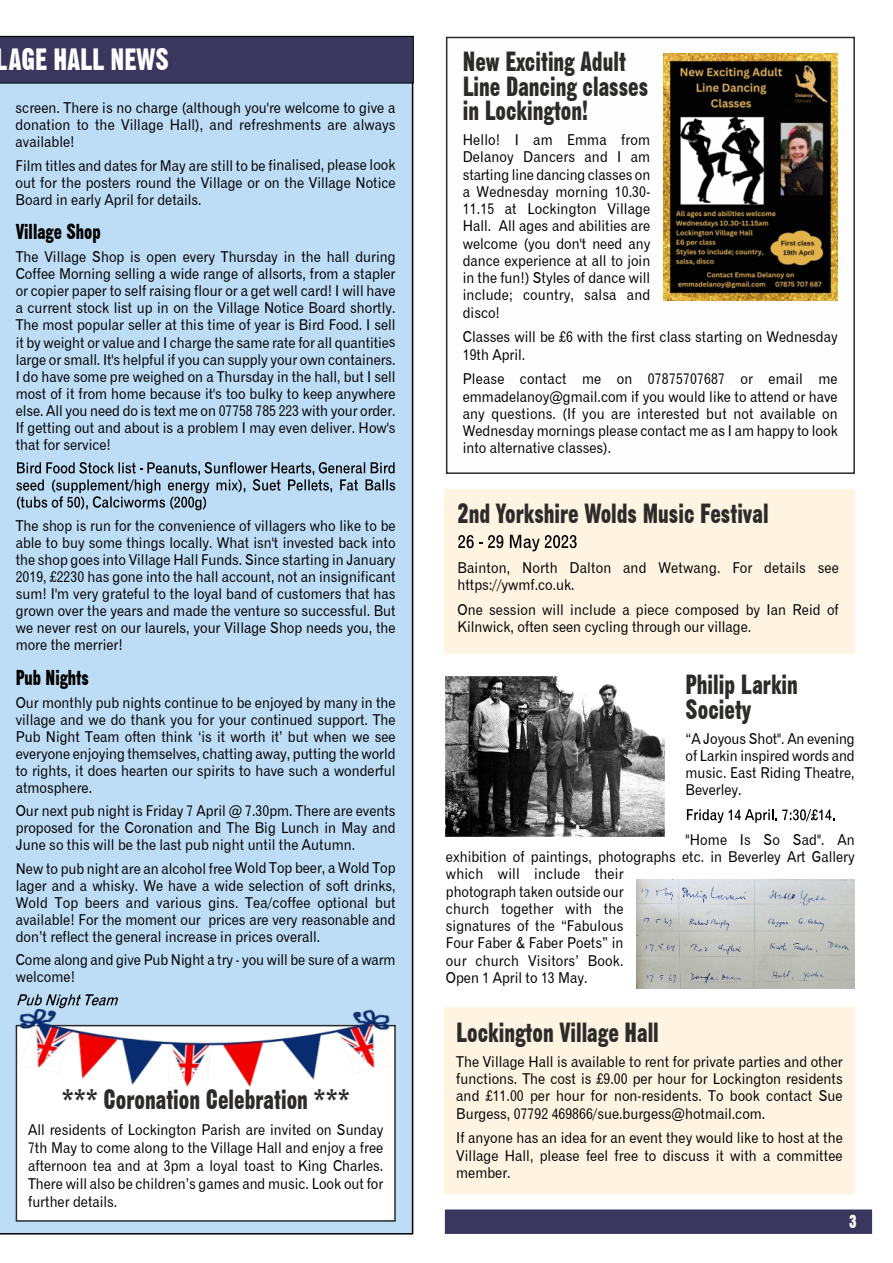
<style>
.page{position:relative;width:893px;height:1263px;background:#fff}
.page>*{position:absolute;margin:0;border:0;box-sizing:border-box;transform-origin:0 0}
.t1{font:30px "font 0000000029 d 6 f 03 c";color:#fff;scale:.9 1}
.t2{font:27px/24.8px "font 0000000029 d 6 f 03 c";color:#2c2b2a;scale:.9 1}
.t3{font:21px "font 0000000029 d 6 f 03 c";color:#000;scale:.9 1}
.t4{font:18px "font 0000000029 d 6 f 03 c";color:#fff;scale:.9 1}
.t5{font:15px/17.1px "font 0000000029 d 6 f 03 c";color:#000;text-align:justify;scale:.9 1}
</style>
<div class="page">
<div style="left:446px;top:37px;width:409px;height:437px;background:#fefefe;border:2px solid #2c2b2a"></div>
<div style="left:0;top:83px;width:413px;height:1151px;background:#bddcf5"></div>
<div style="left:445px;top:1209px;width:427px;height:25px;background:#3a375e;border:2px solid #3a375e"></div>
<svg style="left:16px;top:462px;width:379px;height:48px;background:#9ab3c8"></svg>
<svg style="left:17px;top:994px;width:101px;height:14px"></svg>
<div style="left:0;top:36px;width:414px;height:47px;background:#3a375e"></div>
<img style="left:663px;top:53px;width:175px;height:248px">
<svg style="left:687px;top:809px;width:147px;height:14px"></svg>
<img style="left:446px;top:677px;width:218px;height:159px">
<img style="left:636px;top:880px;width:219px;height:108px">
<div style="left:444px;top:1007px;width:410px;height:187px;background:#fff3e1"></div>
<div style="left:445px;top:489px;width:410px;height:165px;background:#fff3e1"></div>
<svg style="left:458px;top:535px;width:45px;height:13px"></svg>
<svg style="left:510px;top:535px;width:67px;height:16px"></svg>
<div style="left:16px;top:1025px;width:380px;height:197px;background:#fff;border:2px solid #2c2b2a"></div>
<img style="left:19px;top:1010px;width:373px;height:77px">
<h1 class="t1" style="left:-4px;top:41px;width:194px">LAGE HALL NEWS</h1>
<p class="t5" style="left:16px;top:99px;width:424px">screen. There is no charge (although you're welcome to give a donation to the Village Hall), and refreshments are always available!</p>
<p class="t5" style="left:16px;top:156px;width:424px">Film titles and dates for May are still to be finalised, please look out for the posters round the Village or on the Village Notice Board in early April for details.</p>
<h3 class="t3" style="left:16px;top:219px;width:96px">Village Shop</h3>
<p class="t5" style="left:16px;top:248px;width:424px">The Village Shop is open every Thursday in the hall during Coffee Morning selling a wide range of allsorts, from a stapler or copier paper to self raising flour or a get well card! I will have a current stock list up in on the Village Notice Board shortly.<br>The most popular seller at this time of year is Bird Food. I sell it by weight or value and I charge the same rate for all quantities large or small. It's helpful if you can supply your own containers.<br>I do have some pre weighed on a Thursday in the hall, but I sell most of it from home because it's too bulky to keep anywhere else. All you need do is text me on 07758 785 223 with your order.<br>If getting out and about is a problem I may even deliver. How's that for service!</p>
<p class="t5" style="left:16px;top:516px;width:424px">The shop is run for the convenience of villagers who like to be able to buy some things locally. What isn't invested back into the shop goes into Village Hall Funds. Since starting in January 2019, £2230 has gone into the hall account, not an insignificant sum! I'm very grateful to the loyal band of customers that has grown over the years and made the venture so successful. But we never rest on our laurels, your Village Shop needs you, the more the merrier!</p>
<h3 class="t3" style="left:16px;top:664px;width:83px">Pub Nights</h3>
<p class="t5" style="left:16px;top:693px;width:424px">Our monthly pub nights continue to be enjoyed by many in the village and we do thank you for your continued support. The Pub Night Team often think ‘is it worth it’ but when we see everyone enjoying themselves, chatting away, putting the world to rights, it does hearten our spirits to have such a wonderful atmosphere.</p>
<p class="t5" style="left:16px;top:802px;width:424px">Our next pub night is Friday 7 April @ 7.30pm. There are events proposed for the Coronation and The Big Lunch in May and June so this will be the last pub night until the Autumn.</p>
<p class="t5" style="left:16px;top:859px;width:424px">New to pub night are an alcohol free Wold Top beer, a Wold Top lager and a whisky. We have a wide selection of soft drinks, Wold Top beers and various gins. Tea/coffee optional but available! For the moment our prices are very reasonable and don’t reflect the general increase in prices overall.</p>
<p class="t5" style="left:16px;top:951px;width:423px">Come along and give Pub Night a try - you will be sure of a warm welcome!</p>
<h2 class="t2" style="left:62px;top:1087px;width:322px">*** Coronation Celebration ***</h2>
<p class="t5" style="left:28px;top:1120px;width:396px;line-height:18px">All residents of Lockington Parish are invited on Sunday 7th May to come along to the Village Hall and enjoy a free afternoon tea and at 3pm a loyal toast to King Charles.<br>There will also be children’s games and music. Look out for further details.</p>
<h2 class="t2" style="left:463px;top:49px;width:208px">New Exciting Adult<br>Line Dancing classes in Lockington!</h2>
<p class="t5" style="left:463px;top:131px;width:210px">Hello! I am Emma from Delanoy Dancers and I am starting line dancing classes on a Wednesday morning 10.30- 11.15 at Lockington Village Hall. All ages and abilities are welcome (you don't need any dance experience at all to join in the fun!) Styles of dance will include; country, salsa and disco!</p>
<p class="t5" style="left:463px;top:328px;width:418px">Classes will be £6 with the first class starting on Wednesday<br>19th April.</p>
<p class="t5" style="left:463px;top:370px;width:418px">Please contact me on 07875707687 or email me emmadelanoy@gmail.com if you would like to attend or have any questions. (If you are interested but not available on Wednesday mornings please contact me as I am happy to look into alternative classes).</p>
<h2 class="t2" style="left:457px;top:501px;width:347px">2nd Yorkshire Wolds Music Festival</h2>
<p class="t5" style="left:457px;top:559px;width:425px">Bainton, North Dalton and Wetwang. For details see https://ywmf.co.uk.</p>
<p class="t5" style="left:457px;top:601px;width:425px">One session will include a piece composed by Ian Reid of<br>Kilnwick, often seen cycling through our village.</p>
<h2 class="t2" style="left:686px;top:672px;width:126px">Philip Larkin<br>Society</h2>
<p class="t5" style="left:686px;top:729px;width:189px">“A Joyous Shot". An evening of Larkin inspired words and music. East Riding Theatre, Beverley.</p>
<p class="t5" style="left:446px;top:831px;width:456px;text-align:left;text-indent:240px">"Home Is So Sad". An exhibition of paintings, photographs etc. in Beverley Art Gallery which will include their<br>photograph taken outside our<br>church together with the<br>signatures of the “Fabulous<br>Four Faber &amp; Faber Poets” in<br>our church Visitors’ Book.<br>Open 1 April to 13 May.</p>
<h2 class="t2" style="left:456px;top:1020px;width:227px">Lockington Village Hall</h2>
<p class="t5" style="left:456px;top:1053px;width:431px">The Village Hall is available to rent for private parties and other functions. The cost is £9.00 per hour for Lockington residents and £11.00 per hour for non-residents. To book contact Sue Burgess, 07792 469866/sue.burgess@hotmail.com.</p>
<p class="t5" style="left:456px;top:1129px;width:431px">If anyone has an idea for an event they would like to host at the Village Hall, please feel free to discuss it with a committee member.</p>
<p class="t4" style="left:849px;top:1210px;width:10px">3</p>
</div>
